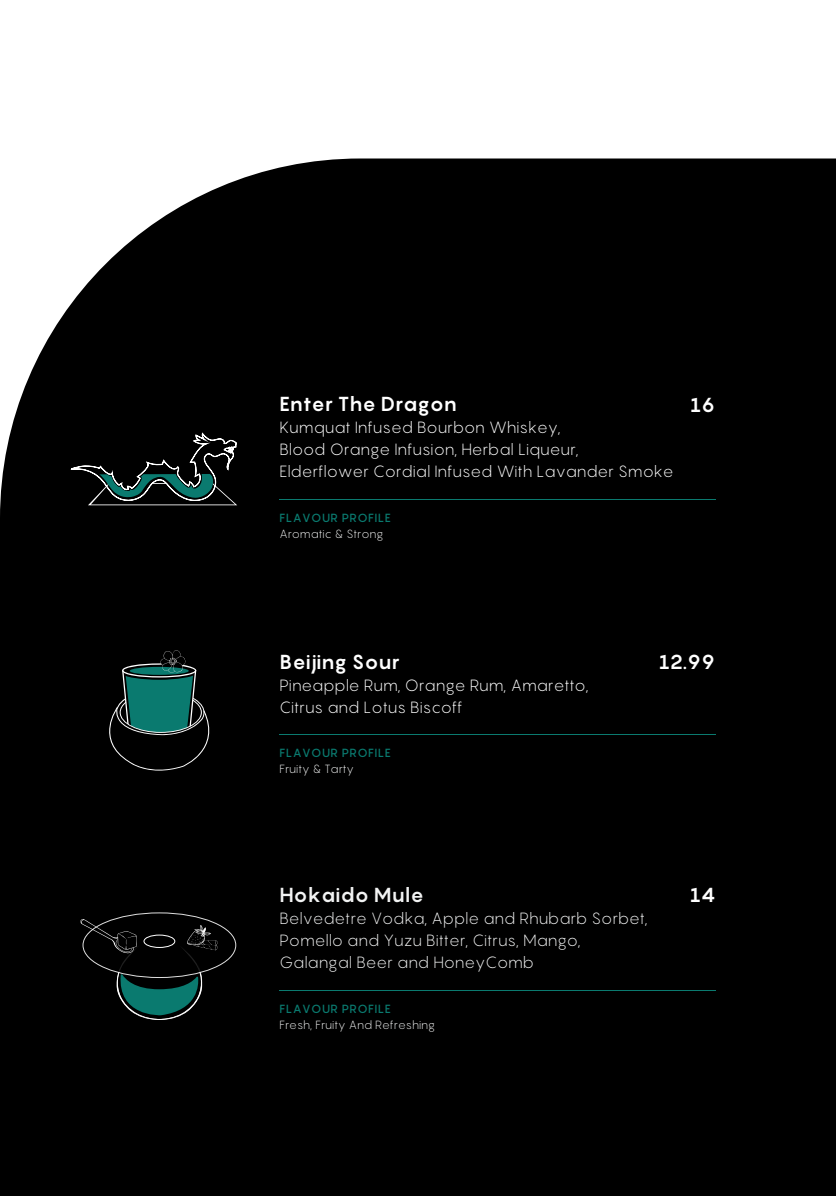
<style>
.page{position:relative;width:836px;height:1196px;background:#fff}
.page>*{position:absolute;margin:0;border:0;box-sizing:border-box;transform-origin:0 0}
.t1{font:700 20px "Pangram";color:#fff}
.t2{font:700 20px "Pangram";color:#f2f3f3}
.t3{font:300 16px/22px "Pangram";color:#fff}
.t4{font:300 16px/22px "Pangram";color:#f2f3f3}
.t5{font:300 11.6px "Pangram";color:#f2f3f3}
.t6{font:500 11.6px "Pangram";letter-spacing:.04em;color:#0a7a6f}
</style>
<div class="page">
<div style="left:0;top:158px;width:835px;height:1037px;background:#000"></div>
<hr style="left:279px;top:734px;width:436px;height:1px;background:#0a7a6f">
<hr style="left:279px;top:990px;width:436px;height:1px;background:#0a7a6f">
<hr style="left:279px;top:499px;width:436px;height:1px;background:#0a7a6f">
<svg style="left:93px;top:649px;width:130px;height:127px;background:#0d2523"></svg>
<svg style="left:70px;top:416px;width:167px;height:109px;background:#111717"></svg>
<svg style="left:83px;top:912px;width:153px;height:65px"></svg>
<svg style="left:80px;top:918px;width:137px;height:101px;background:#0d1b1a"></svg>
<p class="t1" style="left:279px;top:391px;width:179px">Enter The Dragon</p>
<p class="t3" style="left:279px;top:416px;width:395px">Kumquat Infused Bourbon Whiskey,<br>Blood Orange Infusion, Herbal Liqueur,<br>Elderflower Cordial Infused With Lavander Smoke</p>
<p class="t6" style="left:279px;top:510px;width:113px">FLAVOUR PROFILE</p>
<p class="t5" style="left:279px;top:526px;width:105px">Aromatic &amp; Strong</p>
<p class="t1" style="left:690px;top:391px;width:26px">16</p>
<p class="t1" style="left:279px;top:648px;width:122px">Beijing Sour</p>
<p class="t3" style="left:279px;top:673px;width:310px">Pineapple Rum, Orange Rum, Amaretto,<br>Citrus and Lotus Biscoff</p>
<p class="t6" style="left:279px;top:745px;width:113px">FLAVOUR PROFILE</p>
<p class="t5" style="left:279px;top:761px;width:76px">Fruity &amp; Tarty</p>
<p class="t1" style="left:658px;top:648px;width:58px">12.99</p>
<p class="t2" style="left:279px;top:881px;width:146px">Hokaido Mule</p>
<p class="t4" style="left:279px;top:907px;width:369px">Belvedetre Vodka, Apple and Rhubarb Sorbet,<br>Pomello and Yuzu Bitter, Citrus, Mango,<br>Galangal Beer and HoneyComb</p>
<p class="t6" style="left:279px;top:1000px;width:113px">FLAVOUR PROFILE</p>
<p class="t5" style="left:279px;top:1016px;width:157px">Fresh, Fruity And Refreshing</p>
<p class="t1" style="left:689px;top:882px;width:27px">14</p>
</div>
